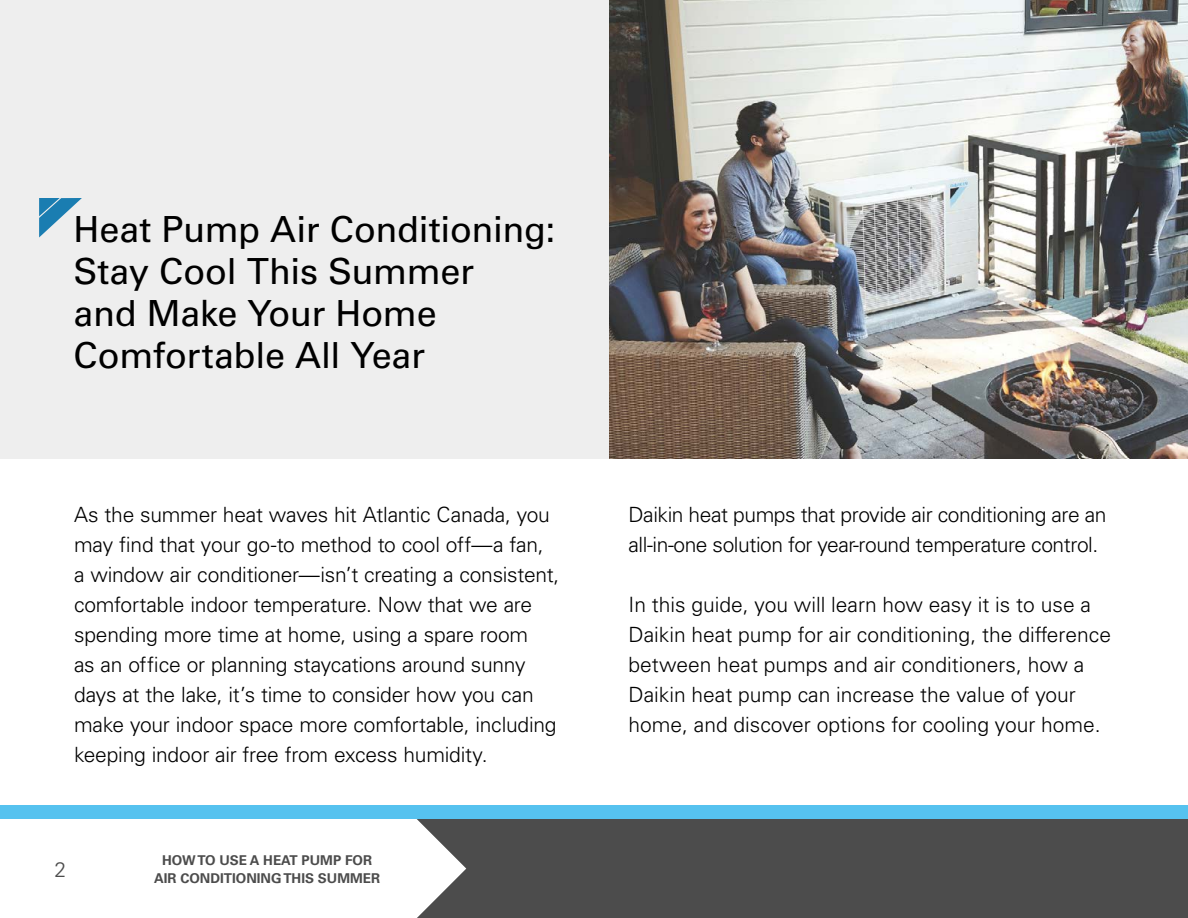
<style>
.page{position:relative;width:1188px;height:918px;background:#fff}
.page>*{position:absolute;margin:0;border:0;box-sizing:border-box;transform-origin:0 0}
.t1{font:36px/42px "Univers LT Std";letter-spacing:-.01em;color:#000}
.t2{font:300 21px/30px "Univers LT Std";letter-spacing:-.01em;color:#000}
.t3{font:300 21px "Univers LT Std";color:#4c4c4c}
.t4{font:700 13.5px/18px "Univers LT Std";color:#4c4c4c;text-align:center}
</style>
<div class="page">
<div style="left:0;top:815px;width:1188px;height:103px;background:#4c4c4c"></div>
<svg style="left:343px;top:818px;width:123px;height:100px"></svg>
<div style="left:0;top:795px;width:343px;height:123px;background:#fff"></div>
<div style="left:0;top:805px;width:1188px;height:13px;background:#56c2ef"></div>
<img style="left:608px;top:0;width:580px;height:459px">
<div style="left:0;top:0;width:608px;height:459px;background:#eee"></div>
<svg style="left:39px;top:198px;width:43px;height:39px"></svg>
<h1 class="t1" style="left:74px;top:209px;width:483px">Heat Pump Air Conditioning:<br>Stay Cool This Summer<br>and Make Your Home<br>Comfortable All Year</h1>
<p class="t2" style="left:74px;top:499px;width:487px">As the summer heat waves hit Atlantic Canada, you may find that your go-to method to cool off—a fan, a window air conditioner—isn’t creating a consistent, comfortable indoor temperature. Now that we are spending more time at home, using a spare room<br>as an office or planning staycations around sunny days at the lake, it’s time to consider how you can make your indoor space more comfortable, including keeping indoor air free from excess humidity.</p>
<p class="t2" style="left:629px;top:499px;width:479px">Daikin heat pumps that provide air conditioning are an all-in-one solution for year-round temperature control.</p>
<p class="t2" style="left:629px;top:589px;width:484px">In this guide, you will learn how easy it is to use a Daikin heat pump for air conditioning, the difference between heat pumps and air conditioners, how a Daikin heat pump can increase the value of your home, and discover options for cooling your home.</p>
<p class="t3" style="left:55px;top:856px;width:13px">2</p>
<p class="t4" style="left:154px;top:851px;width:228px">HOW TO USE A HEAT PUMP FOR<br>AIR CONDITIONING THIS SUMMER</p>
</div>
